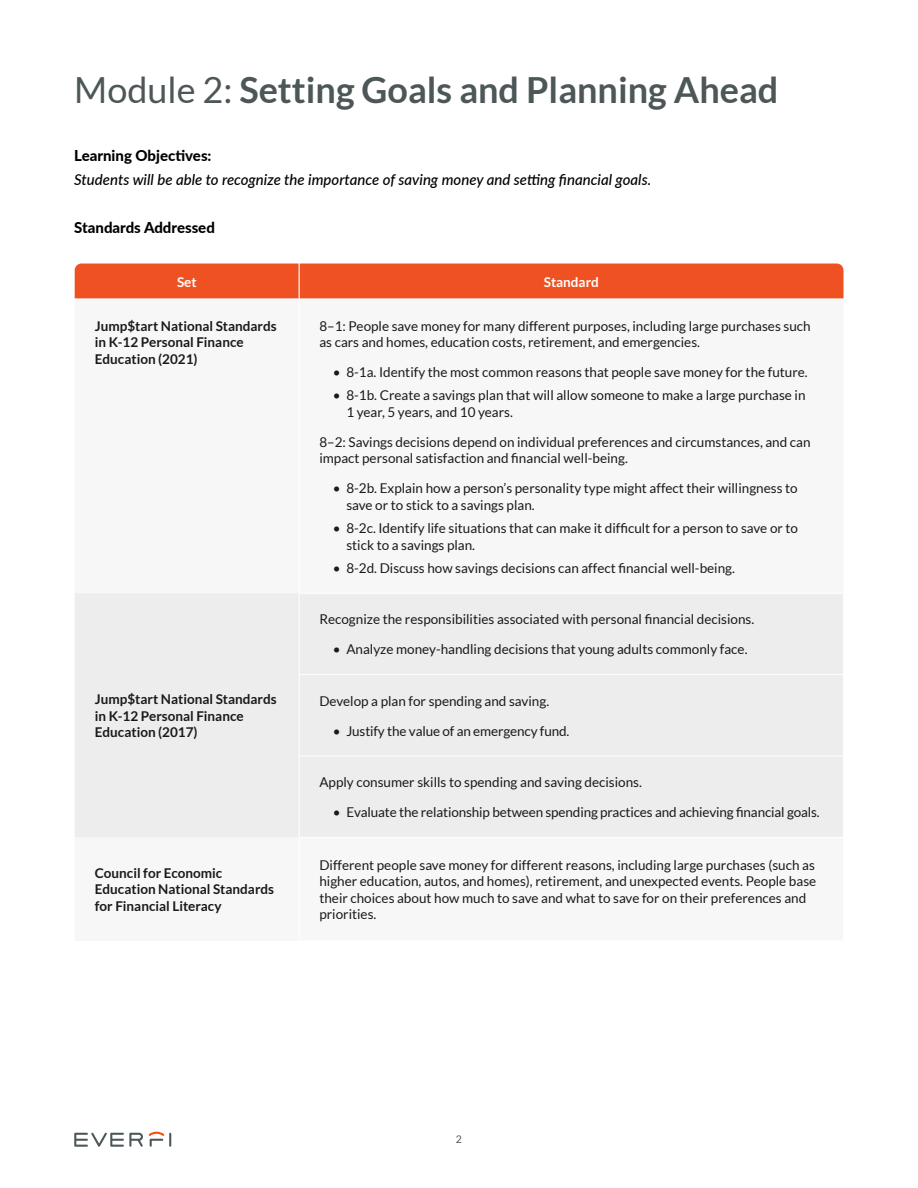
<style>
.page{position:relative;width:918px;height:1188px;background:#fff}
.page>*{position:absolute;margin:0;border:0;box-sizing:border-box;transform-origin:0 0}
.t1{font:700 36px "Lato";color:#4d5758}
.t2{font:italic 500 15px "Lato";color:#000}
.t3{font:800 15px "Lato";color:#000}
.t4{font:13.5px/16.5px "Lato";color:#1a1a1a}
.t5{font:700 13.5px/16.5px "Lato";color:#1a1a1a}
.t6{font:700 13.5px "Lato";color:#fff}
.t7{font:10.5px "Lato";color:#4d5758}
.s1{font-weight:400}
</style>
<div class="page">
<svg style="left:74px;top:1132px;width:97px;height:15px"></svg>
<div style="left:75px;top:593px;width:768px;height:244px;background:#ededed"></div>
<hr style="left:299px;top:593px;width:545px;height:1px;background:#fff">
<hr style="left:299px;top:593px;width:1px;height:81px;background:#fff">
<hr style="left:299px;top:674px;width:545px;height:1px;background:#fff">
<hr style="left:299px;top:675px;width:1px;height:81px;background:#fff">
<hr style="left:299px;top:756px;width:545px;height:1px;background:#fff">
<hr style="left:299px;top:756px;width:1px;height:81px;background:#fff">
<div style="left:75px;top:264px;width:769px;height:34px;background:#f05123"></div>
<h1 class="t1" style="left:74px;top:69px;width:706px"><span class="s1">Module 2:</span> Setting Goals and Planning Ahead</h1>
<p class="t3" style="left:74px;top:144px;width:139px">Learning Objectives:</p>
<p class="t2" style="left:74px;top:169px;width:578px">Students will be able to recognize the importance of saving money and setting financial goals.</p>
<p class="t3" style="left:74px;top:216px;width:142px">Standards Addressed</p>
<p class="t6" style="left:177px;top:274px;width:21px">Set</p>
<p class="t6" style="left:544px;top:274px;width:57px">Standard</p>
<p class="t5" style="left:95px;top:317px;width:183px">Jump$tart National Standards in K-12 Personal Finance<br>Education (2021)</p>
<p class="t4" style="left:319px;top:318px;width:493px">8–1: People save money for many different purposes, including large purchases such as cars and homes, education costs, retirement, and emergencies.</p>
<p class="t4" style="left:333px;top:364px;width:476px">• 8-1a. Identify the most common reasons that people save money for the future.</p>
<p class="t4" style="left:346px;top:387px;width:461px;text-indent:-14px">• 8-1b. Create a savings plan that will allow someone to make a large purchase in<br>1 year, 5 years, and 10 years.</p>
<p class="t4" style="left:319px;top:434px;width:493px">8–2: Savings decisions depend on individual preferences and circumstances, and can impact personal satisfaction and financial well-being.</p>
<p class="t4" style="left:346px;top:480px;width:453px;text-indent:-14px">• 8-2b. Explain how a person’s personality type might affect their willingness to save or to stick to a savings plan.</p>
<p class="t4" style="left:346px;top:520px;width:453px;text-indent:-14px">• 8-2c. Identify life situations that can make it difficult for a person to save or to stick to a savings plan.</p>
<p class="t4" style="left:333px;top:560px;width:404px">• 8-2d. Discuss how savings decisions can affect financial well-being.</p>
<p class="t5" style="left:95px;top:691px;width:183px">Jump$tart National Standards in K-12 Personal Finance<br>Education (2017)</p>
<p class="t4" style="left:319px;top:611px;width:436px">Recognize the responsibilities associated with personal financial decisions.</p>
<p class="t4" style="left:333px;top:641px;width:416px">• Analyze money-handling decisions that young adults commonly face.</p>
<p class="t4" style="left:319px;top:692px;width:231px">Develop a plan for spending and saving.</p>
<p class="t4" style="left:333px;top:722px;width:238px">• Justify the value of an emergency fund.</p>
<p class="t4" style="left:319px;top:774px;width:324px">Apply consumer skills to spending and saving decisions.</p>
<p class="t4" style="left:333px;top:804px;width:488px">• Evaluate the relationship between spending practices and achieving financial goals.</p>
<p class="t5" style="left:95px;top:865px;width:181px">Council for Economic<br>Education National Standards for Financial Literacy</p>
<p class="t4" style="left:319px;top:857px;width:498px">Different people save money for different reasons, including large purchases (such as higher education, autos, and homes), retirement, and unexpected events. People base their choices about how much to save and what to save for on their preferences and priorities.</p>
<p class="t7" style="left:456px;top:1134px;width:8px">2</p>
</div>
